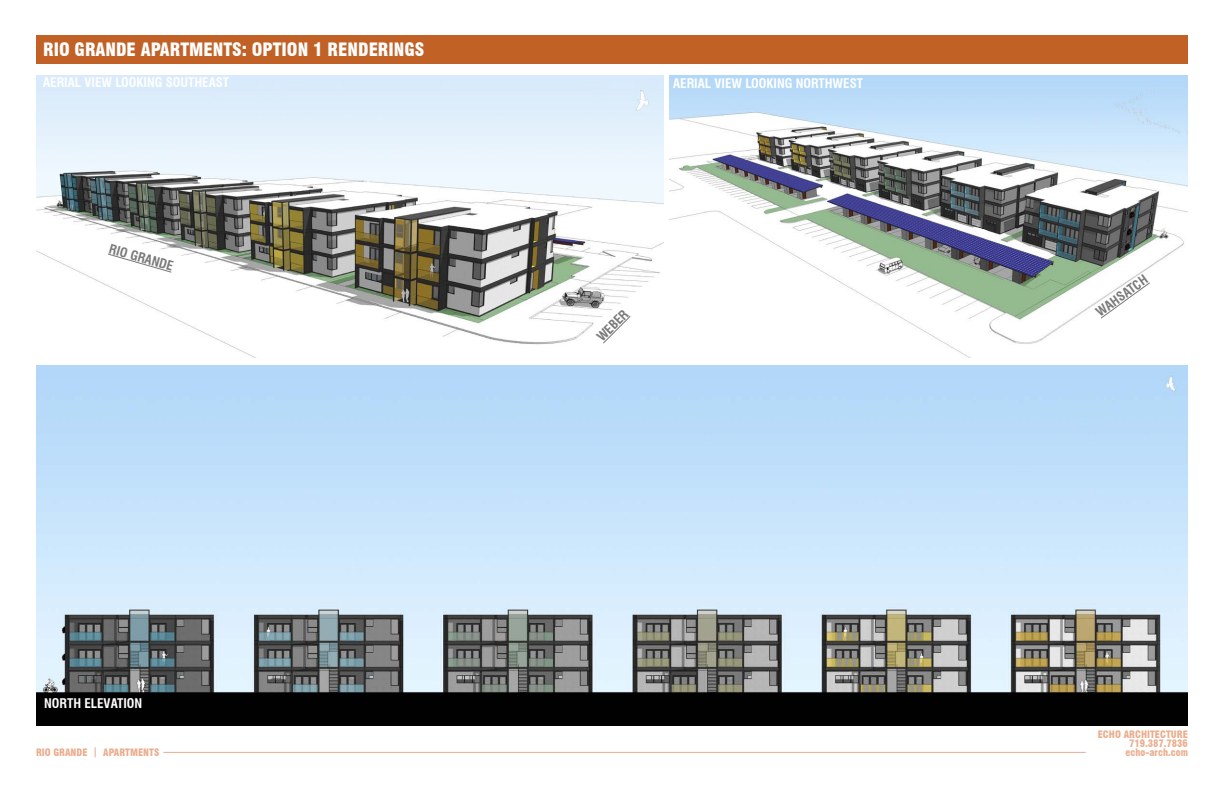
<style>
.page{position:relative;width:1224px;height:792px;background:#fff}
.page>*{position:absolute;margin:0;border:0;box-sizing:border-box;transform-origin:0 0}
.t1{font:900 condensed 18px "Swiss 721 BT";color:#fff}
.t2{font:700 condensed 13px "Swiss 721 BT";color:#fff}
.t3{font:700 condensed 13px "Swiss 721 BT";color:#7a7a7a}
.t4{font:900 condensed 10px "Swiss 721 BT";color:#eaae8f}
.s1{font-weight:700}
</style>
<div class="page">
<div style="left:36px;top:35px;width:1152px;height:29px;background:#c16125"></div>
<hr style="left:163px;top:752px;width:923px;height:1px;background:#eaae8f">
<img style="left:36px;top:365px;width:1152px;height:361px">
<img style="left:670px;top:75px;width:518px;height:282px">
<img style="left:36px;top:75px;width:628px;height:282px">
<svg style="left:107px;top:253px;width:66px;height:20px"></svg>
<svg style="left:602px;top:315px;width:30px;height:30px"></svg>
<svg style="left:1100px;top:281px;width:51px;height:39px"></svg>
<p class="t1" style="left:43px;top:39px;width:383px">RIO GRANDE APARTMENTS: OPTION 1 RENDERINGS</p>
<p class="t2" style="left:43px;top:74px;width:188px">AERIAL VIEW LOOKING SOUTHEAST</p>
<p class="t2" style="left:673px;top:75px;width:191px">AERIAL VIEW LOOKING NORTHWEST</p>
<p class="t3" style="left:112px;top:241px;width:67px;rotate:16deg">RIO GRANDE</p>
<p class="t2" style="left:44px;top:696px;width:100px">NORTH ELEVATION</p>
<p class="t3" style="left:594px;top:333px;width:40px;rotate:-45deg">WEBER</p>
<p class="t3" style="left:1093px;top:307px;width:62px;rotate:-36deg">WAHSATCH</p>
<p class="t4" style="left:1098px;top:728px;width:92px">ECHO ARCHITECTURE</p>
<p class="t4" style="left:1129px;top:737px;width:60px">719.387.7836</p>
<p class="t4" style="left:36px;top:747px;width:125px">RIO GRANDE <span class="s1">|</span> APARTMENTS</p>
<p class="t4" style="left:1126px;top:747px;width:64px">echo-arch.com</p>
</div>
